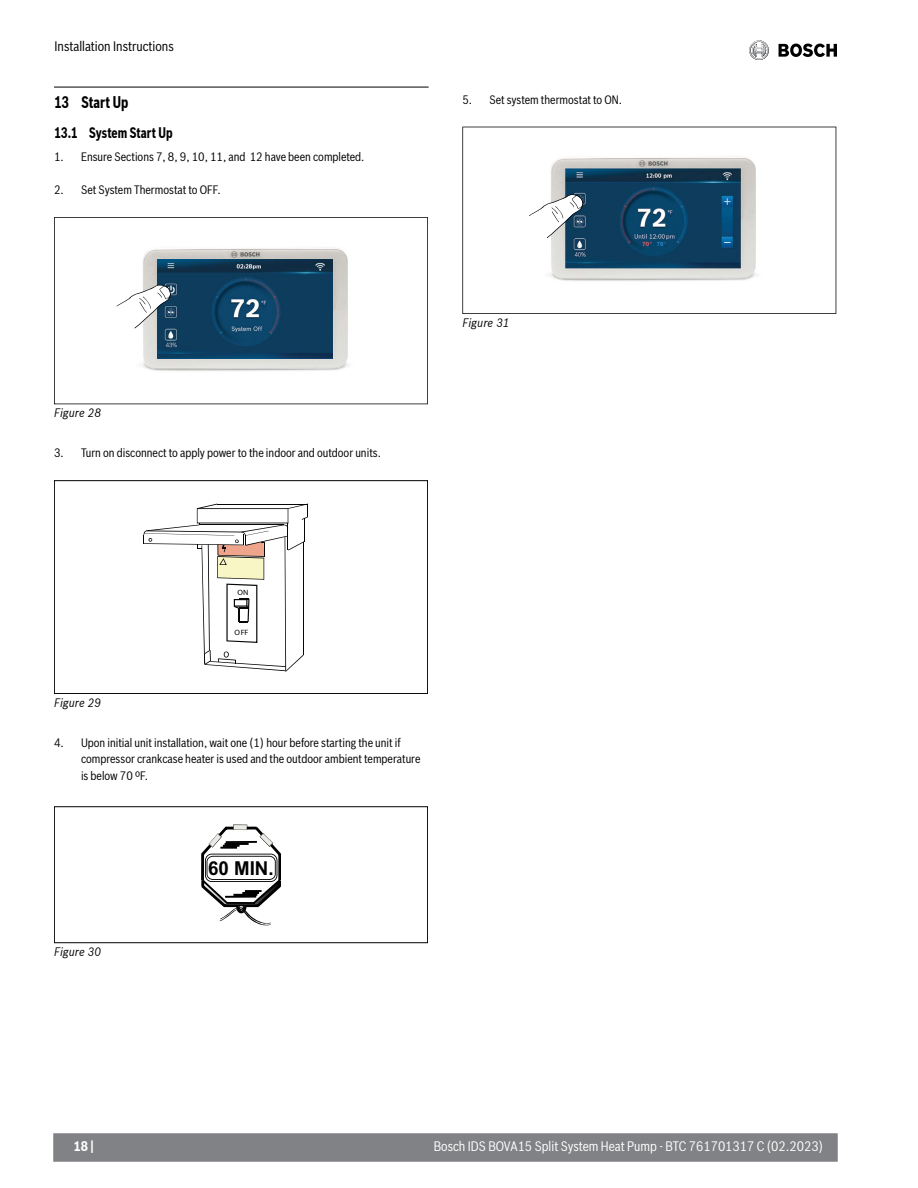
<style>
.page{position:relative;width:918px;height:1188px;background:#fff}
.page>*{position:absolute;margin:0;border:0;box-sizing:border-box;transform-origin:0 0}
.t1{font:700 19.2px "Arial";color:#000}
.Chapters{font:700 16.5px "Bosch Sans Cond";letter-spacing:.005em;color:#000;scale:.85 1}
.sub_chapter{font:700 15px "Bosch Sans Cond";letter-spacing:.005em;color:#000;scale:.85 1}
.t2{font:13.5px "Bosch Sans Cond";color:#fff}
.t3{font:13.5px "Bosch Sans Cond";color:#000}
.t4{font:700 13.5px "Bosch Sans Cond";color:#fff}
.paragraph{font:12px/16.5px "Bosch Sans Cond";color:#000}
.t5{font:italic 12px "Bosch Sans";color:#000;scale:.9 1}
.t6{font:7.65px "Arial";color:#000;scale:1.05 1}
</style>
<div class="page">
<div style="left:53px;top:1133px;width:785px;height:29px;background:#808285;border:2px solid #808285"></div>
<svg style="left:749px;top:40px;width:20px;height:20px"></svg>
<svg style="left:779px;top:44px;width:58px;height:13px"></svg>
<hr style="left:54px;top:87px;width:375px;height:1px;background:#000">
<svg style="left:54px;top:217px;width:374px;height:187px"></svg>
<img style="left:157px;top:260px;width:176px;height:98px">
<svg style="left:117px;top:285px;width:54px;height:43px"></svg>
<svg style="left:144px;top:504px;width:164px;height:168px"></svg>
<div style="left:54px;top:480px;width:374px;height:214px;border:1px solid #000"></div>
<svg style="left:201px;top:825px;width:80px;height:100px"></svg>
<div style="left:54px;top:806px;width:374px;height:137px;border:1px solid #000"></div>
<svg style="left:462px;top:127px;width:374px;height:187px"></svg>
<p class="t3" style="left:55px;top:36px;width:121px">Installation Instructions</p>
<h1 class="Chapters" style="left:54px;top:92px;width:89px">13 Start Up</h1>
<h2 class="sub_chapter" style="left:54px;top:123px;width:141px">13.1 System Start Up</h2>
<p class="paragraph" style="left:54px;top:147px;width:312px">1. Ensure Sections 7, 8, 9, 10, 11, and 12 have been completed.</p>
<p class="paragraph" style="left:54px;top:180px;width:168px">2. Set System Thermostat to OFF.</p>
<p class="t5" style="left:54px;top:406px;width:54px">Figure 28</p>
<p class="paragraph" style="left:54px;top:444px;width:328px">3. Turn on disconnect to apply power to the indoor and outdoor units.</p>
<p class="paragraph" style="left:462px;top:90px;width:161px">5. Set system thermostat to ON.</p>
<p class="t5" style="left:462px;top:315px;width:54px">Figure 31</p>
<p class="t5" style="left:54px;top:695px;width:54px">Figure 29</p>
<p class="t6" style="left:238px;top:588px;width:12px">ON</p>
<p class="t6" style="left:234px;top:627px;width:15px">OFF</p>
<p class="paragraph" style="left:81px;top:733px;width:341px;text-indent:-27px">4. Upon initial unit installation, wait one (1) hour before starting the unit if compressor crankcase heater is used and the outdoor ambient temperature is below 70 ºF.</p>
<p class="t5" style="left:54px;top:944px;width:54px">Figure 30</p>
<p class="t1" style="left:208px;top:854px;width:67px">60 MIN.</p>
<p class="t4" style="left:73px;top:1138px;width:22px">18 |</p>
<p class="t2" style="left:434px;top:1136px;width:391px">Bosch IDS BOVA15 Split System Heat Pump - BTC 761701317 C (02.2023)</p>
</div>
